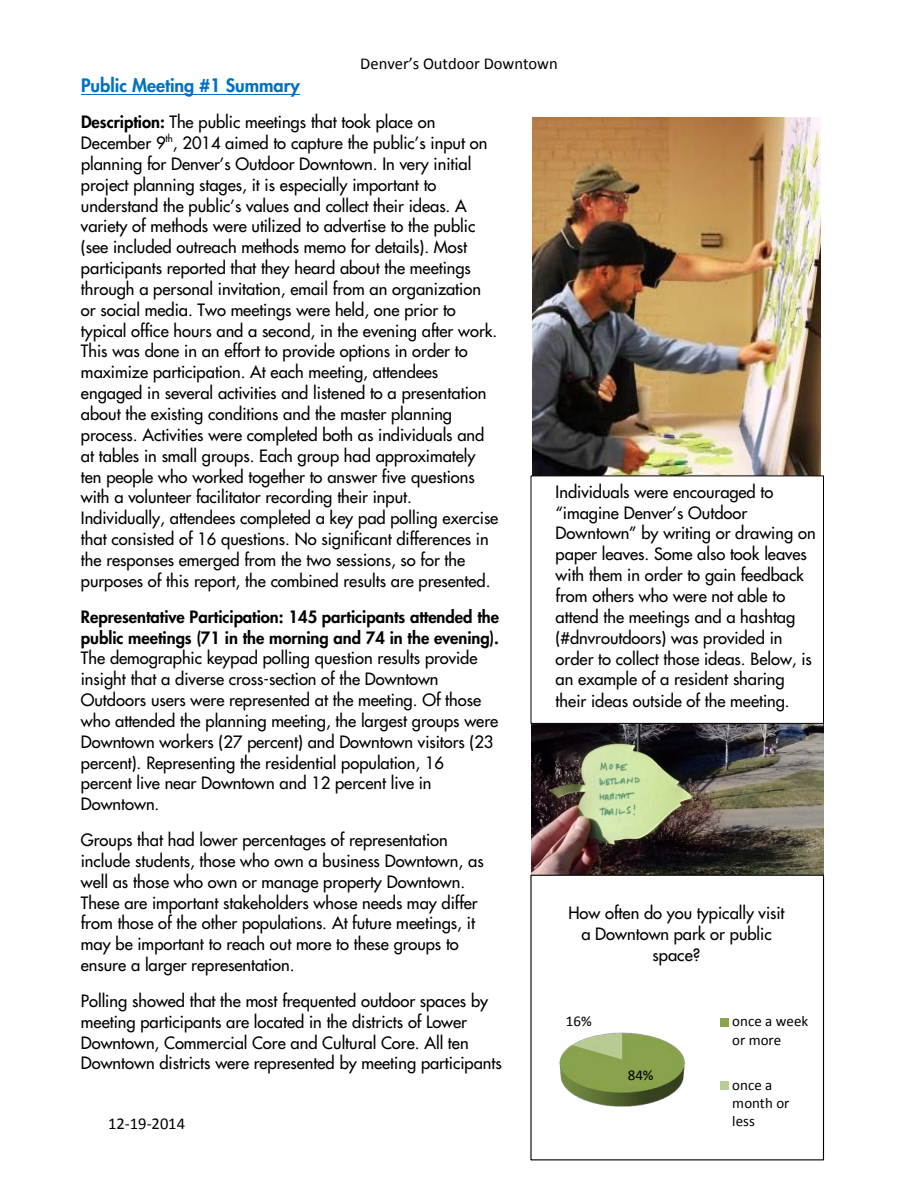
<style>
.page{position:relative;width:918px;height:1188px;background:#fff}
.page>*{position:absolute;margin:0;border:0;box-sizing:border-box;transform-origin:0 0}
.t1{font:800 18px "Futura";color:#0070c0}
.t2{font:16.5px/20.9px "Futura";color:#000}
.t3{font:16.5px "Calibri";color:#000}
.t4{font:15px/18.3px "Calibri";letter-spacing:.005em;color:#000}
.s1{font-weight:800}
</style>
<div class="page">
<img style="left:531px;top:724px;width:293px;height:151px">
<img style="left:559px;top:1032px;width:126px;height:75px">
<div style="left:720px;top:1018px;width:9px;height:8px;background:#89a54e"></div>
<div style="left:720px;top:1082px;width:9px;height:8px;background:#b9cd96"></div>
<div style="left:530px;top:875px;width:294px;height:285px;border:1px solid #000"></div>
<img style="left:532px;top:117px;width:289px;height:359px">
<hr style="left:81px;top:94px;width:219px;height:1px;background:#0070c0">
<div style="left:531px;top:476px;width:293px;height:248px;background:#fff;border:1px solid #000"></div>
<img style="left:531px;top:482px;width:292px;height:236px">
<p class="t3" style="left:360px;top:54px;width:199px">Denver’s Outdoor Downtown</p>
<p class="t1" style="left:81px;top:74px;width:220px">Public Meeting #1 Summary</p>
<p class="t2" style="left:81px;top:112px;width:419px"><span class="s1">Description:</span> The public meetings that took place on December 9<sup>th</sup>, 2014 aimed to capture the public’s input on planning for Denver’s Outdoor Downtown. In very initial project planning stages, it is especially important to understand the public’s values and collect their ideas. A variety of methods were utilized to advertise to the public (see included outreach methods memo for details). Most participants reported that they heard about the meetings through a personal invitation, email from an organization or social media. Two meetings were held, one prior to typical office hours and a second, in the evening after work.<br>This was done in an effort to provide options in order to maximize participation. At each meeting, attendees engaged in several activities and listened to a presentation about the existing conditions and the master planning process. Activities were completed both as individuals and at tables in small groups. Each group had approximately ten people who worked together to answer five questions with a volunteer facilitator recording their input.<br>Individually, attendees completed a key pad polling exercise that consisted of 16 questions. No significant differences in the responses emerged from the two sessions, so for the purposes of this report, the combined results are presented.</p>
<p class="t2" style="left:81px;top:607px;width:420px"><span class="s1">Representative Participation: 145 participants attended the public meetings (71 in the morning and 74 in the evening).<br></span>The demographic keypad polling question results provide insight that a diverse cross-section of the Downtown Outdoors users were represented at the meeting. Of those who attended the planning meeting, the largest groups were Downtown workers (27 percent) and Downtown visitors (23 percent). Representing the residential population, 16 percent live near Downtown and 12 percent live in Downtown.</p>
<p class="t2" style="left:81px;top:830px;width:404px">Groups that had lower percentages of representation include students, those who own a business Downtown, as well as those who own or manage property Downtown.<br>These are important stakeholders whose needs may differ from those of the other populations. At future meetings, it may be important to reach out more to these groups to ensure a larger representation.</p>
<p class="t2" style="left:81px;top:991px;width:423px">Polling showed that the most frequented outdoor spaces by meeting participants are located in the districts of Lower Downtown, Commercial Core and Cultural Core. All ten Downtown districts were represented by meeting participants</p>
<p class="t3" style="left:108px;top:1113px;width:79px">12-19-2014</p>
<p class="t2" style="left:556px;top:481px;width:262px">Individuals were encouraged to “imagine Denver’s Outdoor Downtown” by writing or drawing on paper leaves. Some also took leaves with them in order to gain feedback from others who were not able to attend the meetings and a hashtag (#dnvroutdoors) was provided in order to collect those ideas. Below, is an example of a resident sharing their ideas outside of the meeting.</p>
<p class="t2" style="left:568px;top:903px;width:218px;text-align:center">How often do you typically visit a Downtown park or public space?</p>
<p class="t4" style="left:566px;top:1012px;width:27px">16%</p>
<p class="t4" style="left:628px;top:1066px;width:27px">84%</p>
<p class="t4" style="left:732px;top:1012px;width:78px">once a week or more</p>
<p class="t4" style="left:732px;top:1076px;width:59px">once a month or less</p>
</div>
